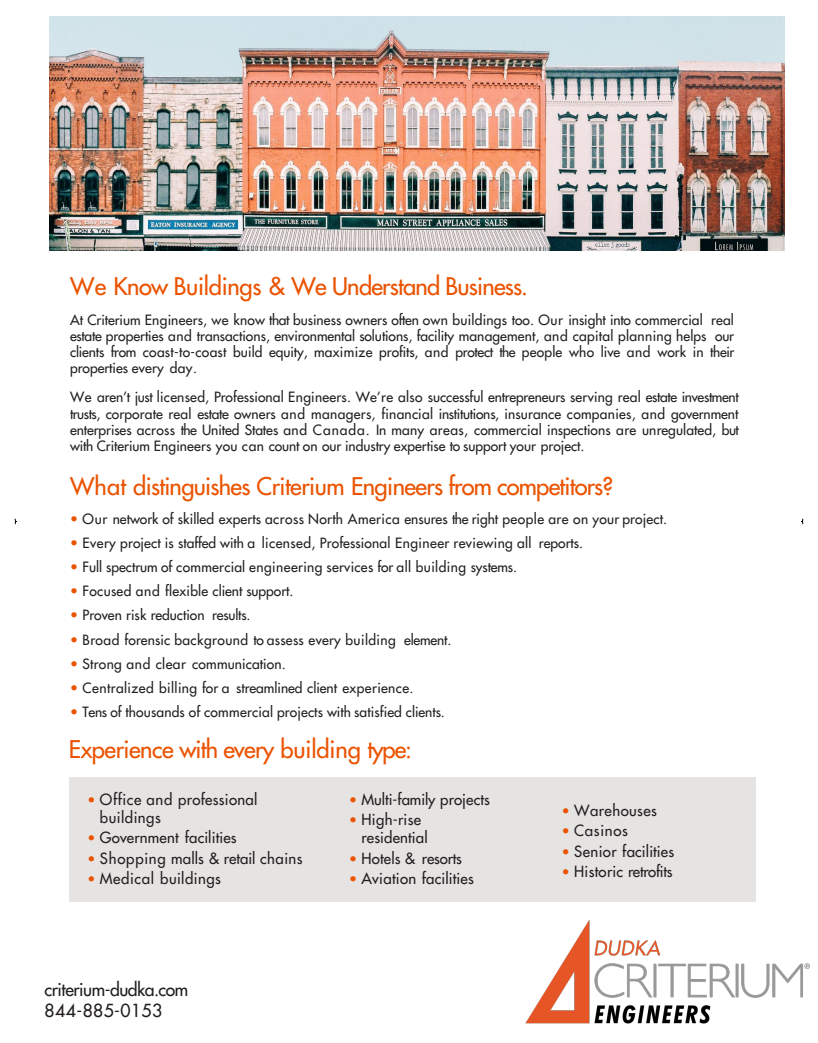
<style>
.page{position:relative;width:818px;height:1043px;background:#fff}
.page>*{position:absolute;margin:0;border:0;box-sizing:border-box;transform-origin:0 0}
.t1{font:23.75px "Futura LT";letter-spacing:-.03em;color:#eb5300}
.t2{font:17.5px "Futura LT";letter-spacing:-.025em;color:#231f20}
.t3{font:17.5px "Futura LT";letter-spacing:.02em;color:#231f20}
.t4{font:15px/18px "Futura LT";letter-spacing:.015em;color:#231f20}
.t5{font:15px "Futura LT";letter-spacing:-.015em;color:#231f20}
.t6{font:15px "Futura LT";letter-spacing:.035em;color:#231f20}
.t7{font:15px "Futura LT";letter-spacing:-.01em;color:#231f20}
.t8{font:15px "Futura LT";letter-spacing:.05em;color:#231f20}
.t9{font:13.75px/16.2px "Futura LT";letter-spacing:.01em;color:#231f20;text-align:justify}
.t10{font:13.75px "Futura LT";letter-spacing:.03em;color:#231f20}
.s1{color:#eb5300}
.s2{font-size:13.75px;color:#eb5300}
</style>
<div class="page">
<div style="left:69px;top:777px;width:686px;height:125px;background:#e5e4e3"></div>
<img style="left:50px;top:17px;width:734px;height:233px">
<img style="left:525px;top:829px;width:286px;height:195px">
<p class="t1" style="left:70px;top:270px;width:459px">We Know Buildings &amp; We Understand Business.</p>
<p class="t9" style="left:70px;top:311px;width:665px">At Criterium Engineers, we know that business owners often own buildings too. Our insight into commercial real estate properties and transactions, environmental solutions, facility management, and capital planning helps our clients from coast-to-coast build equity, maximize profits, and protect the people who live and work in their properties every day.</p>
<p class="t9" style="left:70px;top:389px;width:670px">We aren’t just licensed, Professional Engineers. We’re also successful entrepreneurs serving real estate investment trusts, corporate real estate owners and managers, financial institutions, insurance companies, and government enterprises across the United States and Canada. In many areas, commercial inspections are unregulated, but with Criterium Engineers you can count on our industry expertise to support your project.</p>
<p class="t1" style="left:70px;top:471px;width:544px">What distinguishes Criterium Engineers from competitors?</p>
<p class="t9" style="left:70px;top:511px;width:598px"><span class="s1">•</span> Our network of skilled experts across North America ensures the right people are on your project.</p>
<p class="t9" style="left:70px;top:535px;width:514px"><span class="s1">•</span> Every project is staffed with a licensed, Professional Engineer reviewing all reports.</p>
<p class="t9" style="left:70px;top:559px;width:448px"><span class="s1">•</span> Full spectrum of commercial engineering services for all building systems.</p>
<p class="t9" style="left:70px;top:583px;width:225px"><span class="s1">•</span> Focused and flexible client support.</p>
<p class="t9" style="left:70px;top:607px;width:182px"><span class="s1">•</span> Proven risk reduction results.</p>
<p class="t9" style="left:70px;top:631px;width:383px"><span class="s1">•</span> Broad forensic background to assess every building element.</p>
<p class="t9" style="left:70px;top:655px;width:217px"><span class="s1">•</span> Strong and clear communication.</p>
<p class="t10" style="left:70px;top:678px;width:345px"><span class="s1">•</span> Centralized billing for a streamlined client experience.</p>
<p class="t9" style="left:70px;top:703px;width:376px"><span class="s1">•</span> Tens of thousands of commercial projects with satisfied clients.</p>
<p class="t1" style="left:69px;top:733px;width:344px">Experience with every building type:</p>
<p class="t4" style="left:349px;top:790px;width:142px"><span class="s2">•</span> Multi-family projects</p>
<p class="t4" style="left:361px;top:810px;width:68px;text-indent:-12px"><span class="s2">•</span> High-rise residential</p>
<p class="t7" style="left:349px;top:848px;width:115px"><span class="s2">•</span> Hotels &amp; resorts</p>
<p class="t4" style="left:349px;top:869px;width:126px"><span class="s2">•</span> Aviation facilities</p>
<p class="t4" style="left:100px;top:790px;width:159px;text-indent:-12px"><span class="s2">•</span> Office and professional buildings</p>
<p class="t4" style="left:87px;top:828px;width:151px"><span class="s2">•</span> Government facilities</p>
<p class="t4" style="left:87px;top:849px;width:217px"><span class="s2">•</span> Shopping malls &amp; retail chains</p>
<p class="t6" style="left:87px;top:869px;width:135px"><span class="s2">•</span> Medical buildings</p>
<p class="t4" style="left:561px;top:801px;width:97px"><span class="s2">•</span> Warehouses</p>
<p class="t8" style="left:561px;top:820px;width:68px"><span class="s2">•</span> Casinos</p>
<p class="t4" style="left:561px;top:842px;width:114px"><span class="s2">•</span> Senior facilities</p>
<p class="t5" style="left:561px;top:861px;width:112px"><span class="s2">•</span> Historic retrofits</p>
<p class="t2" style="left:45px;top:978px;width:145px">criterium-dudka.com</p>
<p class="t3" style="left:45px;top:999px;width:119px">844-885-0153</p>
</div>
